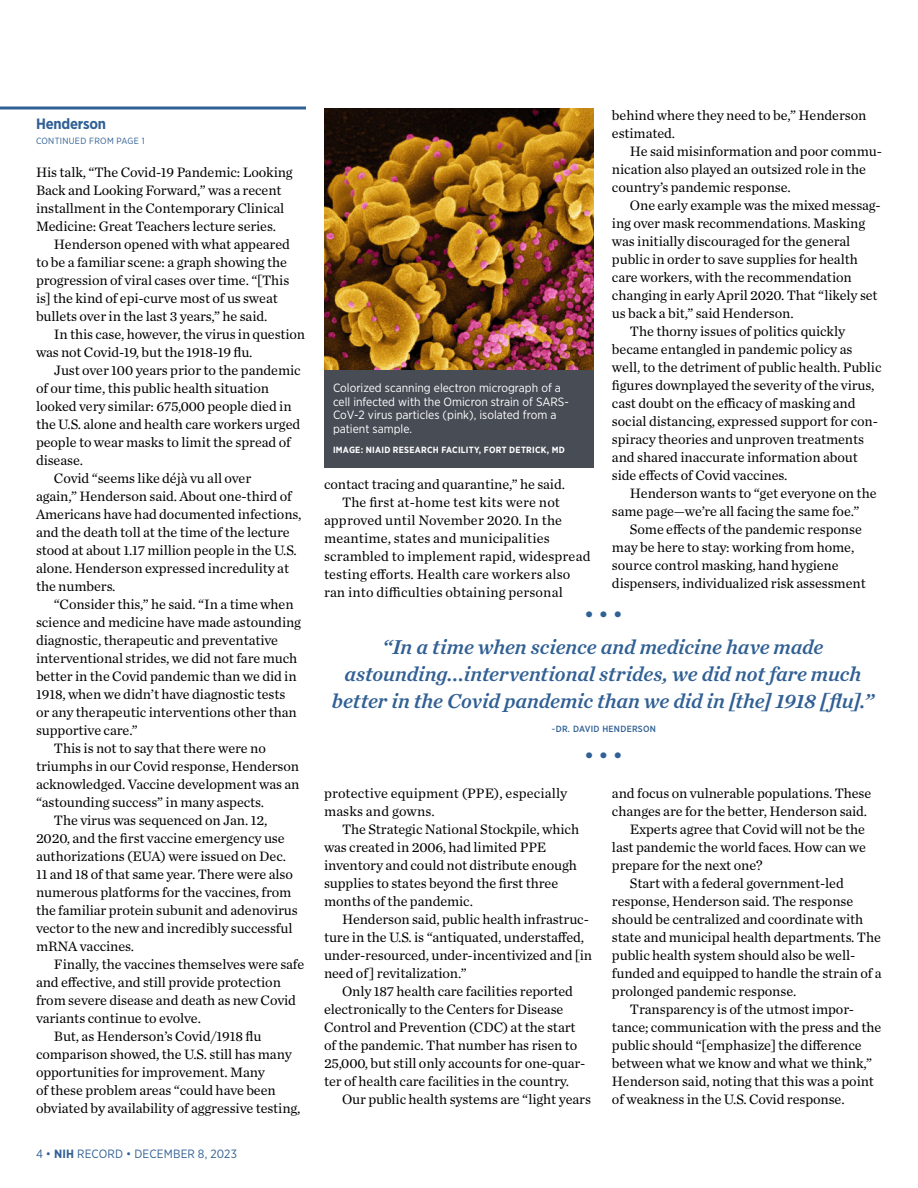
<style>
.page{position:relative;width:918px;height:1188px;background:#fff}
.page>*{position:absolute;margin:0;border:0;box-sizing:border-box;transform-origin:0 0}
.Pull_quote{font:italic 21px/27px "Chronicle Text G1 Semi";letter-spacing:-.005em;color:#316094;text-align:center}
.Head_2_Subheads_Body_1{font:700 15px "Gotham Narrow";letter-spacing:-.015em;color:#316094}
.Body_1{font:14.25px/18px "Chronicle Text G1";letter-spacing:-.005em;color:#000}
.Photo_caption_reverse{font:12px/13.5px "Gotham Narrow";color:#fff}
.t1{font:12px "Gotham Narrow";letter-spacing:.01em;color:#316094}
.Photo_credit_reverse{font:700 9px "Gotham Narrow";letter-spacing:.03em;color:#fff}
.Byline{font:500 9px "Gotham Narrow";letter-spacing:.03em;color:#316094}
.Page_jump{font:9px "Gotham Narrow";letter-spacing:.03em;color:#316094}
.s1{font-weight:700}
</style>
<div class="page">
<img style="left:324px;top:108px;width:270px;height:263px">
<svg style="left:0;top:106px;width:306px;height:4px"></svg>
<div style="left:324px;top:371px;width:270px;height:97px;background:#474c55"></div>
<p class="Head_2_Subheads_Body_1" style="left:36px;top:114px;width:72px">Henderson</p>
<p class="Page_jump" style="left:36px;top:135px;width:110px">CONTINUED FROM PAGE 1</p>
<p class="Body_1" style="left:36px;top:162px;width:258px">His talk, “The Covid-19 Pandemic: Looking Back and Looking Forward,” was a recent installment in the Contemporary Clinical Medicine: Great Teachers lecture series.</p>
<p class="Body_1" style="left:36px;top:234px;width:255px;text-indent:18px">Henderson opened with what appeared to be a familiar scene: a graph showing the progression of viral cases over time. “[This is] the kind of epi-curve most of us sweat bullets over in the last 3 years,” he said.</p>
<p class="Body_1" style="left:36px;top:324px;width:271px;text-indent:18px">In this case, however, the virus in question was not Covid-19, but the 1918-19 flu.</p>
<p class="Body_1" style="left:36px;top:360px;width:266px;text-indent:18px">Just over 100 years prior to the pandemic of our time, this public health situation looked very similar: 675,000 people died in the U.S. alone and health care workers urged people to wear masks to limit the spread of disease.</p>
<p class="Body_1" style="left:36px;top:468px;width:267px;text-indent:18px">Covid “seems like déjà vu all over<br>again,” Henderson said. About one-third of Americans have had documented infections, and the death toll at the time of the lecture stood at about 1.17 million people in the U.S. alone. Henderson expressed incredulity at the numbers.</p>
<p class="Body_1" style="left:36px;top:594px;width:267px;text-indent:18px">“Consider this,” he said. “In a time when science and medicine have made astounding diagnostic, therapeutic and preventative interventional strides, we did not fare much better in the Covid pandemic than we did in 1918, when we didn’t have diagnostic tests or any therapeutic interventions other than supportive care.”</p>
<p class="Body_1" style="left:36px;top:738px;width:265px;text-indent:18px">This is not to say that there were no triumphs in our Covid response, Henderson acknowledged. Vaccine development was an “astounding success” in many aspects.</p>
<p class="Body_1" style="left:36px;top:810px;width:263px;text-indent:18px">The virus was sequenced on Jan. 12, 2020, and the first vaccine emergency use authorizations (EUA) were issued on Dec.<br>11 and 18 of that same year. There were also numerous platforms for the vaccines, from the familiar protein subunit and adenovirus vector to the new and incredibly successful mRNA vaccines.</p>
<p class="Body_1" style="left:36px;top:954px;width:270px;text-indent:18px">Finally, the vaccines themselves were safe and effective, and still provide protection from severe disease and death as new Covid variants continue to evolve.</p>
<p class="Body_1" style="left:36px;top:1026px;width:266px;text-indent:18px">But, as Henderson’s Covid/1918 flu comparison showed, the U.S. still has many opportunities for improvement. Many<br>of these problem areas “could have been obviated by availability of aggressive testing,</p>
<p class="t1" style="left:36px;top:1146px;width:203px">4 • <span class="s1">NIH</span> RECORD • DECEMBER 8, 2023</p>
<p class="Photo_caption_reverse" style="left:333px;top:381px;width:237px">Colorized scanning electron micrograph of a cell infected with the Omicron strain of SARS-CoV-2 virus particles (pink), isolated from a patient sample.</p>
<p class="Photo_credit_reverse" style="left:333px;top:444px;width:233px">IMAGE: NIAID RESEARCH FACILITY, FORT DETRICK, MD</p>
<p class="Body_1" style="left:324px;top:474px;width:242px">contact tracing and quarantine,” he said.</p>
<p class="Body_1" style="left:324px;top:492px;width:268px;text-indent:18px">The first at-home test kits were not approved until November 2020. In the meantime, states and municipalities scrambled to implement rapid, widespread testing efforts. Health care workers also ran into difficulties obtaining personal</p>
<p class="Body_1" style="left:612px;top:105px;width:256px">behind where they need to be,” Henderson estimated.</p>
<p class="Body_1" style="left:612px;top:141px;width:271px;text-indent:18px">He said misinformation and poor commu&shy;nication also played an outsized role in the country’s pandemic response.</p>
<p class="Body_1" style="left:612px;top:195px;width:270px;text-indent:18px">One early example was the mixed messag&shy;ing over mask recommendations. Masking was initially discouraged for the general public in order to save supplies for health care workers, with the recommendation changing in early April 2020. That “likely set us back a bit,” said Henderson.</p>
<p class="Body_1" style="left:612px;top:321px;width:271px;text-indent:18px">The thorny issues of politics quickly became entangled in pandemic policy as well, to the detriment of public health. Public figures downplayed the severity of the virus, cast doubt on the efficacy of masking and social distancing, expressed support for con&shy;spiracy theories and unproven treatments and shared inaccurate information about side effects of Covid vaccines.</p>
<p class="Body_1" style="left:612px;top:483px;width:266px;text-indent:18px">Henderson wants to “get everyone on the same page—we’re all facing the same foe.”</p>
<p class="Body_1" style="left:612px;top:519px;width:255px;text-indent:18px">Some effects of the pandemic response may be here to stay: working from home, source control masking, hand hygiene dispensers, individualized risk assessment</p>
<p class="Pull_quote" style="left:583px;top:599px;width:41px">• • •</p>
<p class="Pull_quote" style="left:332px;top:632px;width:544px">“In a time when science and medicine have made astounding...interventional strides, we did not fare much better in the Covid pandemic than we did in [the] 1918 [flu].”</p>
<p class="Byline" style="left:551px;top:723px;width:106px">~DR. DAVID HENDERSON</p>
<p class="Pull_quote" style="left:583px;top:740px;width:41px">• • •</p>
<p class="Body_1" style="left:324px;top:783px;width:245px">protective equipment (PPE), especially masks and gowns.</p>
<p class="Body_1" style="left:324px;top:819px;width:257px;text-indent:18px">The Strategic National Stockpile, which was created in 2006, had limited PPE inventory and could not distribute enough supplies to states beyond the first three months of the pandemic.</p>
<p class="Body_1" style="left:324px;top:909px;width:270px;text-indent:18px">Henderson said, public health infrastruc&shy;ture in the U.S. is “antiquated, understaffed, under-resourced, under-incentivized and [in need of ] revitalization.”</p>
<p class="Body_1" style="left:324px;top:981px;width:263px;text-indent:18px">Only 187 health care facilities reported electronically to the Centers for Disease Control and Prevention (CDC) at the start of the pandemic. That number has risen to 25,000, but still only accounts for one-quar&shy;ter of health care facilities in the country.</p>
<p class="Body_1" style="left:342px;top:1089px;width:250px">Our public health systems are “light years</p>
<p class="Body_1" style="left:612px;top:783px;width:261px">and focus on vulnerable populations. These changes are for the better, Henderson said.</p>
<p class="Body_1" style="left:612px;top:819px;width:256px;text-align:justify;text-indent:18px">Experts agree that Covid will not be the last pandemic the world faces. How can we prepare for the next one?</p>
<p class="Body_1" style="left:612px;top:873px;width:271px;text-indent:18px">Start with a federal government-led response, Henderson said. The response should be centralized and coordinate with state and municipal health departments. The public health system should also be well&shy;funded and equipped to handle the strain of a prolonged pandemic response.</p>
<p class="Body_1" style="left:612px;top:999px;width:271px;text-indent:18px">Transparency is of the utmost impor&shy;tance; communication with the press and the public should “[emphasize] the difference between what we know and what we think,” Henderson said, noting that this was a point of weakness in the U.S. Covid response.</p>
</div>
